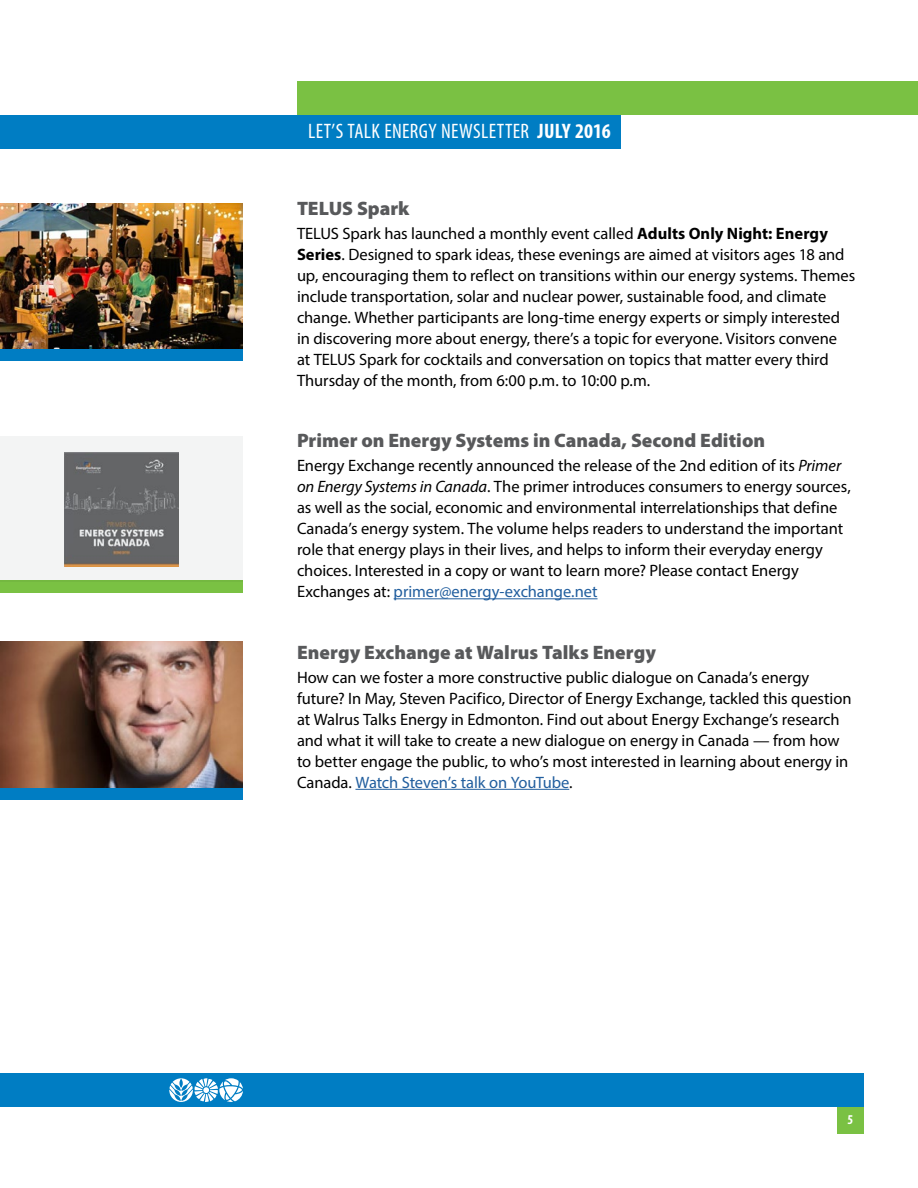
<style>
.page{position:relative;width:918px;height:1188px;background:#fff}
.page>*{position:absolute;margin:0;border:0;box-sizing:border-box;transform-origin:0 0}
.t1{font:condensed 21px "Myriad Pro";letter-spacing:.015em;color:#fff}
.t2{font:900 19.5px "Myriad Pro";color:#58595b}
.t3{font:16.5px/21px "Myriad Pro";letter-spacing:-.005em;color:#000}
.t4{font:700 condensed 13.5px "Myriad Pro";color:#fff}
.s1{font-weight:700}
.s2{font-style:italic}
.s3{color:#215e9e}
</style>
<div class="page">
<div style="left:297px;top:81px;width:621px;height:34px;background:#7ac143"></div>
<div style="left:0;top:115px;width:621px;height:33px;background:#007dc3"></div>
<div style="left:0;top:1073px;width:864px;height:34px;background:#007dc3"></div>
<div style="left:837px;top:1107px;width:27px;height:27px;background:#7ac143"></div>
<hr style="left:394px;top:598px;width:204px;height:1px;background:#215e9e">
<hr style="left:355px;top:789px;width:214px;height:1px;background:#215e9e">
<div style="left:0;top:581px;width:243px;height:12px;background:#7ac143"></div>
<div style="left:0;top:349px;width:243px;height:12px;background:#007dc3"></div>
<img style="left:0;top:203px;width:243px;height:146px">
<div style="left:0;top:788px;width:243px;height:12px;background:#007dc3"></div>
<img style="left:0;top:642px;width:243px;height:146px">
<svg style="left:0;top:436px;width:243px;height:145px;fill:#f3f4f4"></svg>
<svg style="left:169px;top:1078px;width:74px;height:24px"></svg>
<p class="t1" style="left:308px;top:119px;width:304px">LET’S TALK ENERGY NEWSLETTER <span class="s1">JULY 2016</span></p>
<p class="t2" style="left:297px;top:197px;width:114px">TELUS Spark</p>
<p class="t3" style="left:297px;top:222px;width:560px">TELUS Spark has launched a monthly event called <span class="s1">Adults Only Night: Energy Series</span>. Designed to spark ideas, these evenings are aimed at visitors ages 18 and up, encouraging them to reflect on transitions within our energy systems. Themes include transportation, solar and nuclear power, sustainable food, and climate change. Whether participants are long-time energy experts or simply interested in discovering more about energy, there’s a topic for everyone. Visitors convene<br>at TELUS Spark for cocktails and conversation on topics that matter every third Thursday of the month, from 6:00 p.m. to 10:00 p.m.</p>
<p class="t2" style="left:297px;top:430px;width:470px">Primer on Energy Systems in Canada, Second Edition</p>
<p class="t3" style="left:297px;top:455px;width:555px">Energy Exchange recently announced the release of the 2nd edition of its <span class="s2">Primer on Energy Systems in Canada</span>. The primer introduces consumers to energy sources, as well as the social, economic and environmental interrelationships that define Canada’s energy system. The volume helps readers to understand the important role that energy plays in their lives, and helps to inform their everyday energy choices. Interested in a copy or want to learn more? Please contact Energy Exchanges at: <span class="s3">primer@energy-exchange.net</span></p>
<p class="t2" style="left:297px;top:641px;width:361px">Energy Exchange at Walrus Talks Energy</p>
<p class="t3" style="left:297px;top:666px;width:556px">How can we foster a more constructive public dialogue on Canada’s energy future? In May, Steven Pacifico, Director of Energy Exchange, tackled this question at Walrus Talks Energy in Edmonton. Find out about Energy Exchange’s research and what it will take to create a new dialogue on energy in Canada — from how to better engage the public, to who’s most interested in learning about energy in Canada. <span class="s3">Watch Steven’s talk on YouTube</span>.</p>
<p class="t4" style="left:848px;top:1111px;width:7px">5</p>
</div>
